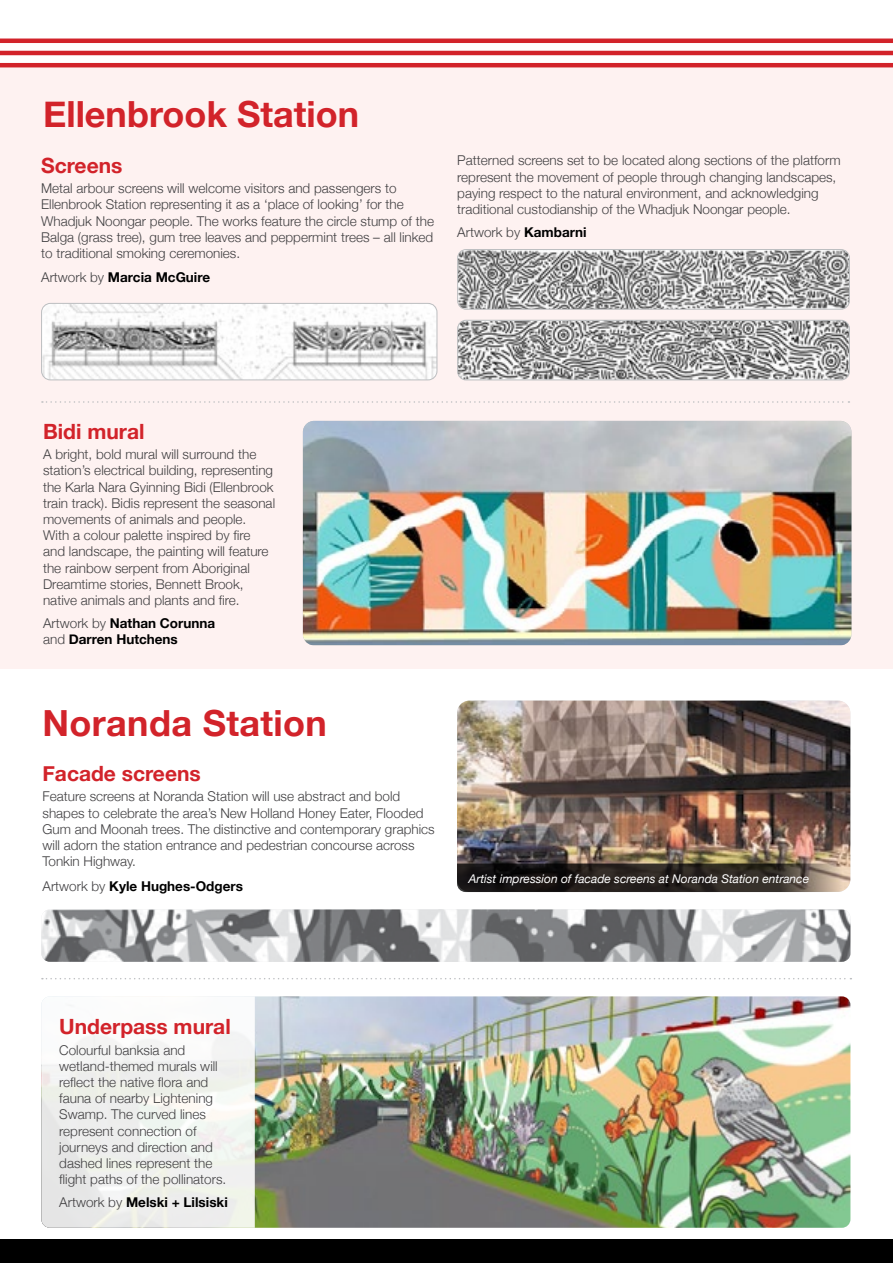
<style>
.page{position:relative;width:893px;height:1263px;background:#fff}
.page>*{position:absolute;margin:0;border:0;box-sizing:border-box;transform-origin:0 0}
.t1{font:700 36px "Helvetica Neue";color:#d2232a}
.t2{font:700 21px "Helvetica Neue";color:#d2232a}
.t3{font:300 13.5px/16.2px "Helvetica Neue";color:#414042}
.t4{font:700 13.5px/16.2px "Helvetica Neue";color:#000}
.t5{font:italic 12px "Helvetica Neue";color:#fff}
.s1{font-weight:300;color:#414042}
.s2{font-weight:700;color:#000}
</style>
<div class="page">
<div style="left:0;top:67px;width:893px;height:602px;background:#fef2f1"></div>
<img style="left:255px;top:996px;width:595px;height:232px">
<div style="left:0;top:1240px;width:893px;height:23px;background:#000"></div>
<hr style="left:0;top:63px;width:893px;height:4px;background:#d2232a">
<hr style="left:0;top:51px;width:893px;height:4px;background:#d2232a">
<svg style="left:0;top:38px;width:893px;height:5px;background:#d63940"></svg>
<svg style="left:41px;top:996px;width:214px;height:232px;fill:#f0f2ef"></svg>
<img style="left:459px;top:251px;width:389px;height:57px">
<div style="left:457px;top:249px;width:393px;height:61px;border:1px solid #bcbec0;border-radius:9px"></div>
<img style="left:458px;top:320px;width:391px;height:60px">
<div style="left:457px;top:320px;width:393px;height:60px;border:1px solid #bcbec0;border-radius:9px"></div>
<img style="left:42px;top:303px;width:395px;height:77px">
<div style="left:41px;top:303px;width:396px;height:77px;border:1px solid #bcbec0;border-radius:9px"></div>
<img style="left:457px;top:701px;width:393px;height:184px">
<img style="left:457px;top:909px;width:393px;height:53px">
<img style="left:41px;top:909px;width:416px;height:53px">
<img style="left:303px;top:421px;width:548px;height:224px">
<svg style="left:457px;top:863px;width:392px;height:29px;background:#36302a"></svg>
<svg style="left:42px;top:978px;width:809px;height:1px"></svg>
<svg style="left:42px;top:401px;width:807px;height:2px"></svg>
<h1 class="t1" style="left:43px;top:86px;width:317px">Ellenbrook Station</h1>
<h2 class="t2" style="left:41px;top:149px;width:83px">Screens</h2>
<p class="t3" style="left:41px;top:179px;width:394px">Metal arbour screens will welcome visitors and passengers to Ellenbrook Station representing it as a ‘place of looking’ for the Whadjuk Noongar people. The works feature the circle stump of the Balga (grass tree), gum tree leaves and peppermint trees – all linked to traditional smoking ceremonies.</p>
<p class="t4" style="left:41px;top:270px;width:170px"><span class="s1">Artwork by</span> Marcia McGuire</p>
<p class="t3" style="left:457px;top:151px;width:385px">Patterned screens set to be located along sections of the platform represent the movement of people through changing landscapes, paying respect to the natural environment, and acknowledging traditional custodianship of the Whadjuk Noongar people.</p>
<p class="t3" style="left:457px;top:223px;width:131px">Artwork by <span class="s2">Kambarni</span></p>
<h2 class="t2" style="left:43px;top:415px;width:103px">Bidi mural</h2>
<p class="t3" style="left:43px;top:445px;width:234px">A bright, bold mural will surround the station’s electrical building, representing the Karla Nara Gyinning Bidi (Ellenbrook train track). Bidis represent the seasonal movements of animals and people.<br>With a colour palette inspired by fire and landscape, the painting will feature the rainbow serpent from Aboriginal Dreamtime stories, Bennett Brook, native animals and plants and fire.</p>
<p class="t4" style="left:43px;top:615px;width:174px"><span class="s1">Artwork by</span> Nathan Corunna <span class="s1">and</span> Darren Hutchens</p>
<h1 class="t1" style="left:43px;top:695px;width:286px">Noranda Station</h1>
<h2 class="t2" style="left:43px;top:757px;width:160px">Facade screens</h2>
<p class="t3" style="left:43px;top:787px;width:394px">Feature screens at Noranda Station will use abstract and bold shapes to celebrate the area’s New Holland Honey Eater, Flooded Gum and Moonah trees. The distinctive and contemporary graphics will adorn the station entrance and pedestrian concourse across Tonkin Highway.</p>
<p class="t4" style="left:43px;top:878px;width:202px"><span class="s1">Artwork by</span> Kyle Hughes-Odgers</p>
<p class="t5" style="left:468px;top:870px;width:342px">Artist impression of facade screens at Noranda Station entrance</p>
<h2 class="t2" style="left:59px;top:1010px;width:173px">Underpass mural</h2>
<p class="t3" style="left:59px;top:1041px;width:169px">Colourful banksia and wetland-themed murals will reflect the native flora and fauna of nearby Lightening<br>Swamp. The curved lines represent connection of journeys and direction and dashed lines represent the flight paths of the pollinators.</p>
<p class="t4" style="left:59px;top:1194px;width:170px"><span class="s1">Artwork by</span> Melski + Lilsiski</p>
</div>
